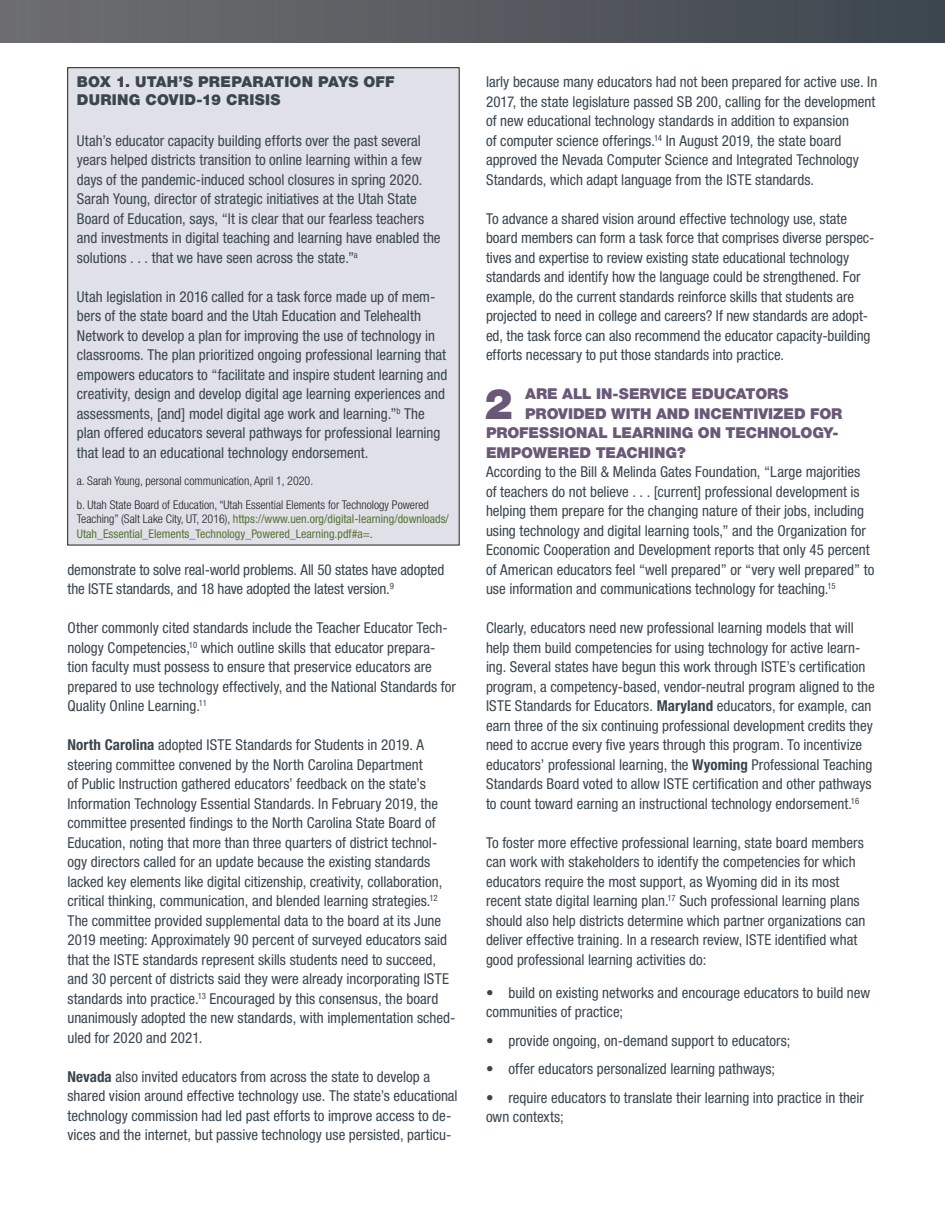
<style>
.page{position:relative;width:945px;height:1215px;background:#fff}
.page>*{position:absolute;margin:0;border:0;box-sizing:border-box;transform-origin:0 0}
.Numbered_Lead_In{font:900 42.3px "Helvetica Neue LT Std";color:#695877}
.Body_Text{font:condensed 15px/19.5px "Helvetica Neue LT Std";color:#3a454e}
.Body_Text_in_a_Box{font:condensed 15px/19.5px "Helvetica Neue LT Std";color:#3a454e}
.Title_in_a_Box{font:condensed 15px/19.5px "Helvetica Neue LT Std";color:#3a454e}
.Numbered_Lead_In-2{font:900 15px "Helvetica Neue LT Std";letter-spacing:-.005em;color:#695877}
.Title_in_a_Box-2{font:900 15px/18px "Helvetica Neue LT Std";letter-spacing:.015em;color:#3a454e}
.Note_in_a_Box{font:condensed 12px/14.4px "Helvetica Neue LT Std";color:#5a7332}
.Note_in_a_Box-2{font:300 condensed 12px "Helvetica Neue LT Std";color:#231f20}
.s1{font-weight:300;color:#231f20}
.s2{font-weight:700}
</style>
<div class="page">
<div style="left:0;top:0;width:945px;height:42px;background:linear-gradient(to right,#706f71,#3e464f)"></div>
<div style="left:68px;top:68px;width:391px;height:477px;background:#dfe0e8"></div>
<p class="Title_in_a_Box-2" style="left:77px;top:73px;width:319px">BOX 1. UTAH’S PREPARATION PAYS OFF<br>DURING COVID-19 CRISIS</p>
<p class="Title_in_a_Box" style="left:77px;top:130px;width:365px">Utah’s educator capacity building efforts over the past several years helped districts transition to online learning within a few days of the pandemic-induced school closures in spring 2020.<br>Sarah Young, director of strategic initiatives at the Utah State Board of Education, says, “It is clear that our fearless teachers and investments in digital teaching and learning have enabled the solutions . . . that we have seen across the state.”<sup>a</sup></p>
<p class="Body_Text_in_a_Box" style="left:77px;top:286px;width:372px">Utah legislation in 2016 called for a task force made up of mem&shy;bers of the state board and the Utah Education and Telehealth Network to develop a plan for improving the use of technology in classrooms. The plan prioritized ongoing professional learning that empowers educators to “facilitate and inspire student learning and creativity, design and develop digital age learning experiences and assessments, [and] model digital age work and learning.”<sup>b</sup> The plan offered educators several pathways for professional learning that lead to an educational technology endorsement.</p>
<p class="Note_in_a_Box-2" style="left:77px;top:474px;width:238px">a. Sarah Young, personal communication, April 1, 2020.</p>
<p class="Note_in_a_Box" style="left:77px;top:497px;width:374px"><span class="s1">b. Utah State Board of Education, “Utah Essential Elements for Technology Powered<br>Teaching” (Salt Lake City, UT, 2016),</span> https://www.uen.org/digital-learning/downloads/<br>Utah_Essential_Elements_Technology_Powered_Learning.pdf#a=<span class="s1">.</span></p>
<p class="Body_Text" style="left:68px;top:559px;width:378px">demonstrate to solve real-world problems. All 50 states have adopted the ISTE standards, and 18 have adopted the latest version.<sup>9</sup></p>
<p class="Body_Text" style="left:68px;top:618px;width:390px">Other commonly cited standards include the Teacher Educator Tech&shy;nology Competencies,<sup>10</sup> which outline skills that educator prepara&shy;tion faculty must possess to ensure that preservice educators are prepared to use technology effectively, and the National Standards for Quality Online Learning.<sup>11</sup></p>
<p class="Body_Text" style="left:68px;top:735px;width:389px"><span class="s2">North Carolina</span> adopted ISTE Standards for Students in 2019. A steering committee convened by the North Carolina Department<br>of Public Instruction gathered educators’ feedback on the state’s Information Technology Essential Standards. In February 2019, the committee presented findings to the North Carolina State Board of Education, noting that more than three quarters of district technol&shy;ogy directors called for an update because the existing standards lacked key elements like digital citizenship, creativity, collaboration, critical thinking, communication, and blended learning strategies.<sup>12<br></sup>The committee provided supplemental data to the board at its June 2019 meeting: Approximately 90 percent of surveyed educators said that the ISTE standards represent skills students need to succeed, and 30 percent of districts said they were already incorporating ISTE standards into practice.<sup>13</sup> Encouraged by this consensus, the board unanimously adopted the new standards, with implementation sched&shy;uled for 2020 and 2021.</p>
<p class="Body_Text" style="left:68px;top:1066px;width:392px"><span class="s2">Nevada</span> also invited educators from across the state to develop a shared vision around effective technology use. The state’s educational technology commission had led past efforts to improve access to de&shy;vices and the internet, but passive technology use persisted, particu-</p>
<p class="Body_Text" style="left:486px;top:72px;width:393px">larly because many educators had not been prepared for active use. In 2017, the state legislature passed SB 200, calling for the development of new educational technology standards in addition to expansion<br>of computer science offerings.<sup>14</sup> In August 2019, the state board approved the Nevada Computer Science and Integrated Technology Standards, which adapt language from the ISTE standards.</p>
<p class="Body_Text" style="left:486px;top:208px;width:390px">To advance a shared vision around effective technology use, state board members can form a task force that comprises diverse perspec&shy;tives and expertise to review existing state educational technology standards and identify how the language could be strengthened. For example, do the current standards reinforce skills that students are projected to need in college and careers? If new standards are adopt&shy;ed, the task force can also recommend the educator capacity-building efforts necessary to put those standards into practice.</p>
<p class="Numbered_Lead_In" style="left:485px;top:378px;width:30px">2</p>
<p class="Numbered_Lead_In-2" style="left:525px;top:385px;width:265px">ARE ALL IN-SERVICE EDUCATORS</p>
<p class="Numbered_Lead_In-2" style="left:525px;top:404px;width:319px">PROVIDED WITH AND INCENTIVIZED FOR</p>
<p class="Numbered_Lead_In-2" style="left:486px;top:424px;width:354px">PROFESSIONAL LEARNING ON TECHNOLOGY-</p>
<p class="Numbered_Lead_In-2" style="left:486px;top:443px;width:201px">EMPOWERED TEACHING?</p>
<p class="Body_Text" style="left:486px;top:462px;width:390px">According to the Bill &amp; Melinda Gates Foundation, “Large majorities of teachers do not believe . . . [current] professional development is helping them prepare for the changing nature of their jobs, including using technology and digital learning tools,” and the Organization for Economic Cooperation and Development reports that only 45 percent of American educators feel “well prepared” or “very well prepared” to use information and communications technology for teaching.<sup>15</sup></p>
<p class="Body_Text" style="left:486px;top:618px;width:390px">Clearly, educators need new professional learning models that will help them build competencies for using technology for active learn&shy;ing. Several states have begun this work through ISTE’s certification program, a competency-based, vendor-neutral program aligned to the ISTE Standards for Educators. <span class="s2">Maryland</span> educators, for example, can earn three of the six continuing professional development credits they need to accrue every five years through this program. To incentivize educators’ professional learning, the <span class="s2">Wyoming</span> Professional Teaching Standards Board voted to allow ISTE certification and other pathways to count toward earning an instructional technology endorsement.<sup>16</sup></p>
<p class="Body_Text" style="left:486px;top:832px;width:381px">To foster more effective professional learning, state board members can work with stakeholders to identify the competencies for which educators require the most support, as Wyoming did in its most recent state digital learning plan.<sup>17</sup> Such professional learning plans should also help districts determine which partner organizations can deliver effective training. In a research review, ISTE identified what good professional learning activities do:</p>
<p class="Body_Text" style="left:486px;top:982px;width:386px">• build on existing networks and encourage educators to build new communities of practice;</p>
<p class="Body_Text" style="left:486px;top:1030px;width:306px">• provide ongoing, on-demand support to educators;</p>
<p class="Body_Text" style="left:486px;top:1059px;width:291px">• offer educators personalized learning pathways;</p>
<p class="Body_Text" style="left:486px;top:1087px;width:379px">• require educators to translate their learning into practice in their own contexts;</p>
</div>
